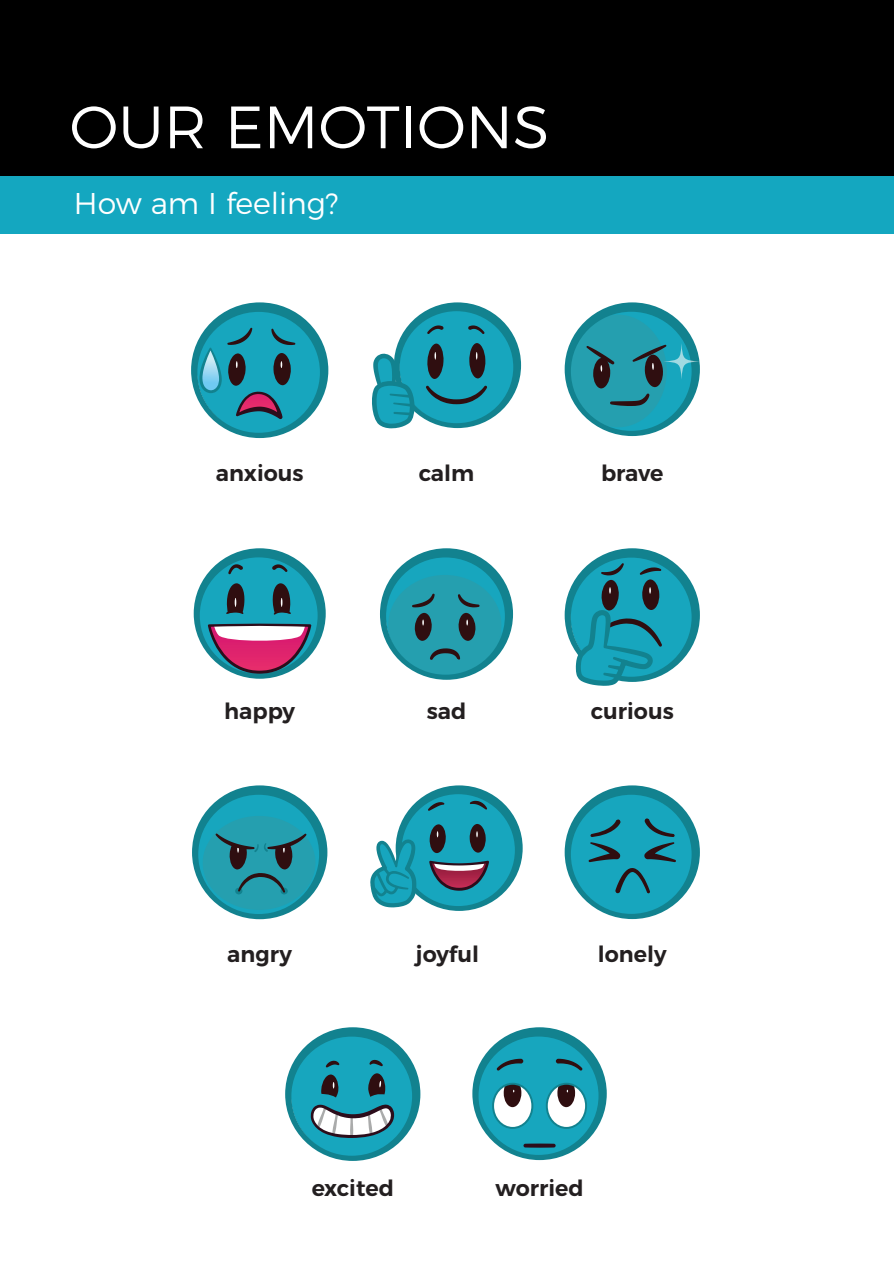
<style>
.page{position:relative;width:894px;height:1264px;background:#fff}
.page>*{position:absolute;margin:0;border:0;box-sizing:border-box;transform-origin:0 0}
.t1{font:300 59.55px "Montserrat";color:#fff}
.t2{font:300 30px "Montserrat";color:#fff}
.t3{font:600 22.2px "Montserrat";color:#231f20}
</style>
<div class="page">
<div style="left:0;top:176px;width:894px;height:58px;background:#14a7c0"></div>
<div style="left:0;top:0;width:894px;height:176px;background:#000"></div>
<svg style="left:285px;top:1027px;width:135px;height:134px"></svg>
<svg style="left:472px;top:1027px;width:135px;height:133px"></svg>
<svg style="left:194px;top:548px;width:132px;height:131px"></svg>
<svg style="left:380px;top:548px;width:133px;height:132px"></svg>
<svg style="left:565px;top:548px;width:135px;height:138px"></svg>
<svg style="left:191px;top:302px;width:137px;height:136px"></svg>
<svg style="left:372px;top:302px;width:149px;height:126px"></svg>
<svg style="left:565px;top:302px;width:135px;height:134px"></svg>
<svg style="left:663px;top:343px;width:37px;height:37px"></svg>
<svg style="left:192px;top:785px;width:135px;height:134px"></svg>
<svg style="left:370px;top:785px;width:153px;height:126px"></svg>
<svg style="left:565px;top:785px;width:135px;height:134px"></svg>
<p class="t1" style="left:70px;top:80px;width:481px">OUR EMOTIONS</p>
<p class="t2" style="left:74px;top:180px;width:266px">How am I feeling?</p>
<p class="t3" style="left:216px;top:455px;width:89px">anxious</p>
<p class="t3" style="left:419px;top:455px;width:57px">calm</p>
<p class="t3" style="left:601px;top:455px;width:64px">brave</p>
<p class="t3" style="left:224px;top:693px;width:72px">happy</p>
<p class="t3" style="left:427px;top:693px;width:41px">sad</p>
<p class="t3" style="left:591px;top:693px;width:85px">curious</p>
<p class="t3" style="left:227px;top:936px;width:66px">angry</p>
<p class="t3" style="left:416px;top:936px;width:65px">joyful</p>
<p class="t3" style="left:598px;top:936px;width:70px">lonely</p>
<p class="t3" style="left:312px;top:1170px;width:84px">excited</p>
<p class="t3" style="left:496px;top:1170px;width:89px">worried</p>
</div>
